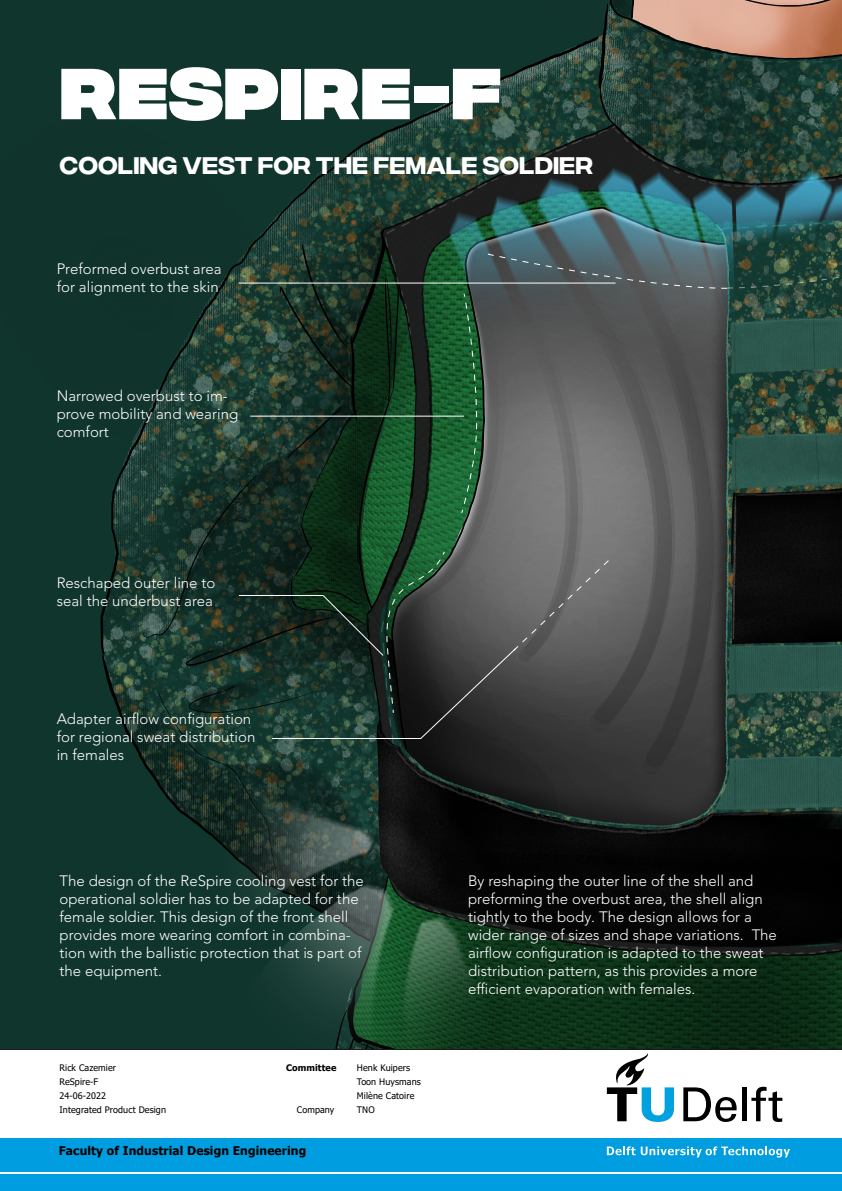
<style>
.page{position:relative;width:842px;height:1191px;background:#fff}
.page>*{position:absolute;margin:0;border:0;box-sizing:border-box;transform-origin:0 0}
.t1{font:800 72px "Integral CF";color:#fff}
.t2{font:500 24px "Integral CF";color:#fff}
.t3{font:300 15px/18px "Avenir LT Pro";color:#fff}
.t4{font:700 12px "Tahoma";letter-spacing:.01em;color:#000}
.t5{font:9px/14.2px "Tahoma";letter-spacing:.01em;color:#000}
.t6{font:700 9px "Tahoma";letter-spacing:.01em;color:#000}
</style>
<div class="page">
<img style="left:0;top:0;width:842px;height:1049px">
<div style="left:0;top:1138px;width:92px;height:53px;background:#009ee0"></div>
<hr style="left:0;top:1049px;width:92px;height:1px;background:#000">
<hr style="left:0;top:1172px;width:92px;height:1px;background:#fff">
<div style="left:91px;top:1138px;width:751px;height:53px;background:#009ee0"></div>
<hr style="left:91px;top:1049px;width:751px;height:1px;background:#000">
<hr style="left:91px;top:1172px;width:751px;height:1px;background:#fff">
<svg style="left:683px;top:1087px;width:53px;height:35px"></svg>
<hr style="left:742px;top:1087px;width:4px;height:34px;background:#000">
<svg style="left:751px;top:1086px;width:31px;height:36px"></svg>
<svg style="left:607px;top:1053px;width:67px;height:69px"></svg>
<svg style="left:607px;top:1146px;width:183px;height:11px"></svg>
<hr style="left:239px;top:595px;width:84px;height:1px;background:#fff">
<hr style="left:250px;top:415px;width:214px;height:1px;background:#fff">
<hr style="left:239px;top:282px;width:376px;height:1px;background:#fff">
<svg style="left:487px;top:253px;width:355px;height:36px;background:#475a59"></svg>
<hr style="left:272px;top:738px;width:149px;height:1px;background:#fff">
<svg style="left:322px;top:550px;width:288px;height:190px;background:#3d4541"></svg>
<svg style="left:461px;top:292px;width:17px;height:222px;background:#25663a"></svg>
<h1 class="t1" style="left:60px;top:51px;width:444px">RESPIRE-F</h1>
<h2 class="t2" style="left:60px;top:152px;width:535px">COOLING VEST FOR THE FEMALE SOLDIER</h2>
<p class="t3" style="left:57px;top:259px;width:166px">Preformed overbust area for alignment to the skin</p>
<p class="t3" style="left:57px;top:387px;width:183px">Narrowed overbust to im&shy;prove mobility and wearing comfort</p>
<p class="t3" style="left:57px;top:573px;width:160px">Reschaped outer line to seal the underbust area</p>
<p class="t3" style="left:57px;top:710px;width:200px">Adapter airflow configuration for regional sweat distribution in females</p>
<p class="t3" style="left:60px;top:872px;width:306px">The design of the ReSpire cooling vest for the operational soldier has to be adapted for the female soldier. This design of the front shell provides more wearing comfort in combina&shy;tion with the ballistic protection that is part of the equipment.</p>
<p class="t3" style="left:468px;top:872px;width:310px">By reshaping the outer line of the shell and preforming the overbust area, the shell align tightly to the body. The design allows for a wider range of sizes and shape variations. The airflow configuration is adapted to the sweat distribution pattern, as this provides a more efficient evaporation with females.</p>
<p class="t5" style="left:60px;top:1060px;width:108px">Rick Cazemier<br>ReSpire-F<br>24-06-2022<br>Integrated Product Design</p>
<p class="t6" style="left:286px;top:1061px;width:52px">Committee</p>
<p class="t5" style="left:357px;top:1060px;width:65px">Henk Kuipers<br>Toon Huysmans<br>Milène Catoire</p>
<p class="t5" style="left:297px;top:1103px;width:39px">Company</p>
<p class="t5" style="left:357px;top:1103px;width:19px">TNO</p>
<p class="t4" style="left:59px;top:1142px;width:249px">Faculty of Industrial Design Engineering</p>
</div>
